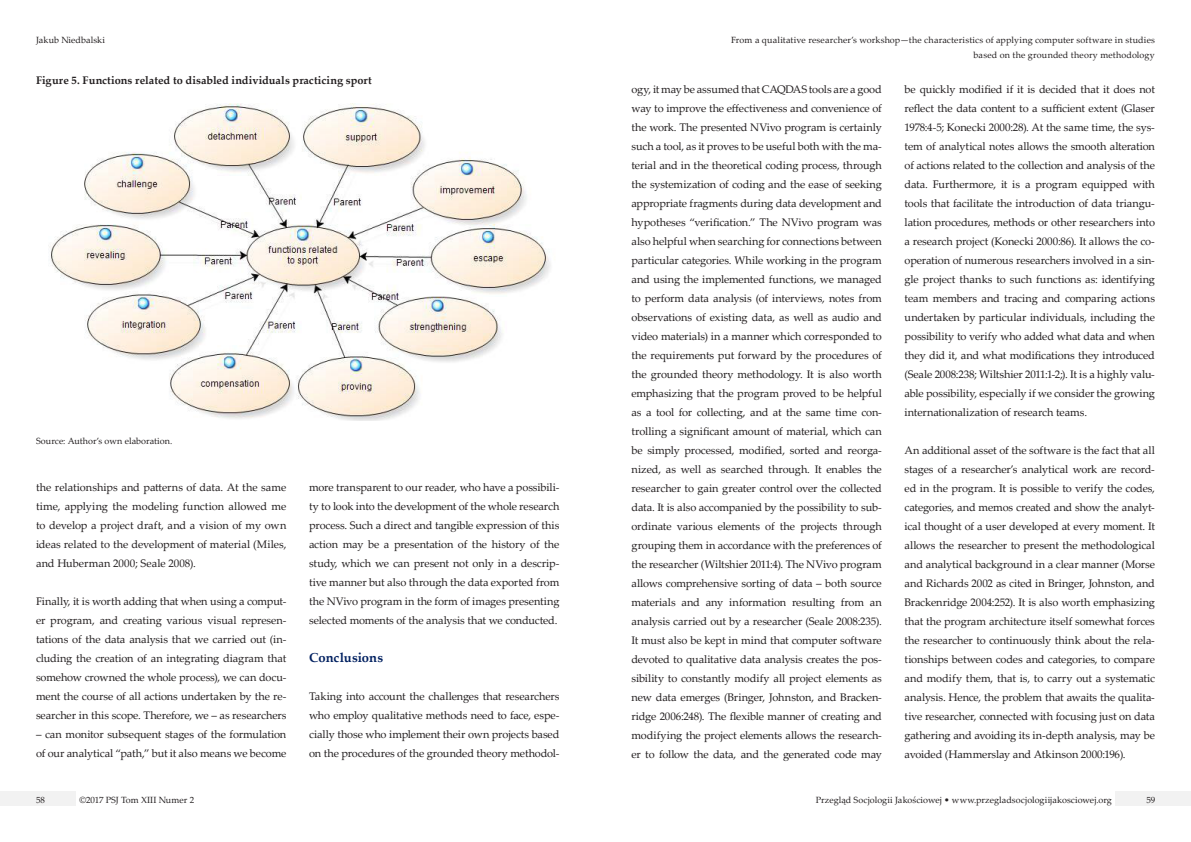
<style>
.page{position:relative;width:1191px;height:842px;background:#fff}
.page>*{position:absolute;margin:0;border:0;box-sizing:border-box;transform-origin:0 0}
.t1{font:700 13px "Palatino Linotype";color:#002060}
.t2{font:11px/19px "Palatino Linotype";letter-spacing:-.01em;color:#231f20;text-align:justify}
.t3{font:700 11px "Palatino Linotype";color:#231f20}
.t4{font:9px/15px "Palatino Linotype";letter-spacing:.01em;color:#231f20;text-align:right}
</style>
<div class="page">
<div style="left:1115px;top:791px;width:76px;height:15px;background:#f2f2f2"></div>
<div style="left:0;top:791px;width:76px;height:15px;background:#f2f2f2"></div>
<img style="left:48px;top:103px;width:503px;height:318px">
<p class="t4" style="left:36px;top:32px;width:71px">Jakub Niedbalski</p>
<p class="t3" style="left:36px;top:72px;width:337px">Figure 5. Functions related to disabled individuals practicing sport</p>
<p class="t4" style="left:36px;top:433px;width:138px">Source: Author’s own elaboration.</p>
<p class="t2" style="left:36px;top:477px;width:252px">the relationships and patterns of data. At the same time, applying the modeling function allowed me to develop a project draft, and a vision of my own ideas related to the development of material (Miles, and Huberman 2000; Seale 2008).</p>
<p class="t2" style="left:36px;top:591px;width:252px">Finally, it is worth adding that when using a comput&shy;er program, and creating various visual represen&shy;tations of the data analysis that we carried out (in&shy;cluding the creation of an integrating diagram that somehow crowned the whole process), we can docu&shy;ment the course of all actions undertaken by the re&shy;searcher in this scope. Therefore, we – as researchers</p>
<p class="t2" style="left:36px;top:724px;width:252px">– can monitor subsequent stages of the formulation of our analytical “path,” but it also means we become</p>
<p class="t2" style="left:309px;top:477px;width:252px">more transparent to our reader, who have a possibili&shy;ty to look into the development of the whole research process. Such a direct and tangible expression of this action may be a presentation of the history of the study, which we can present not only in a descrip&shy;tive manner but also through the data exported from the NVivo program in the form of images presenting selected moments of the analysis that we conducted.</p>
<p class="t1" style="left:309px;top:648px;width:76px">Conclusions</p>
<p class="t2" style="left:309px;top:686px;width:252px">Taking into account the challenges that researchers who employ qualitative methods need to face, espe&shy;cially those who implement their own projects based on the procedures of the grounded theory methodol-</p>
<p class="t4" style="left:731px;top:32px;width:425px">From a qualitative researcher’s workshop—the characteristics of applying computer software in studies based on the grounded theory methodology</p>
<p class="t2" style="left:631px;top:79px;width:252px">ogy, it may be assumed that CAQDAS tools are a good way to improve the effectiveness and convenience of the work. The presented NVivo program is certainly such a tool, as it proves to be useful both with the ma&shy;terial and in the theoretical coding process, through the systemization of coding and the ease of seeking appropriate fragments during data development and hypotheses “verification.” The NVivo program was also helpful when searching for connections between particular categories. While working in the program and using the implemented functions, we managed to perform data analysis (of interviews, notes from observations of existing data, as well as audio and video materials) in a manner which corresponded to the requirements put forward by the procedures of the grounded theory methodology. It is also worth emphasizing that the program proved to be helpful as a tool for collecting, and at the same time con&shy;trolling a significant amount of material, which can be simply processed, modified, sorted and reorga&shy;nized, as well as searched through. It enables the researcher to gain greater control over the collected data. It is also accompanied by the possibility to sub&shy;ordinate various elements of the projects through grouping them in accordance with the preferences of the researcher (Wiltshier 2011:4). The NVivo program allows comprehensive sorting of data – both source materials and any information resulting from an analysis carried out by a researcher (Seale 2008:235).<br>It must also be kept in mind that computer software devoted to qualitative data analysis creates the pos&shy;sibility to constantly modify all project elements as new data emerges (Bringer, Johnston, and Bracken&shy;ridge 2006:248). The flexible manner of creating and modifying the project elements allows the research&shy;er to follow the data, and the generated code may</p>
<p class="t2" style="left:904px;top:79px;width:252px">be quickly modified if it is decided that it does not reflect the data content to a sufficient extent (Glaser 1978:4-5; Konecki 2000:28). At the same time, the sys&shy;tem of analytical notes allows the smooth alteration of actions related to the collection and analysis of the data. Furthermore, it is a program equipped with tools that facilitate the introduction of data triangu&shy;lation procedures, methods or other researchers into a research project (Konecki 2000:86). It allows the co&shy;operation of numerous researchers involved in a sin&shy;gle project thanks to such functions as: identifying team members and tracing and comparing actions undertaken by particular individuals, including the possibility to verify who added what data and when they did it, and what modifications they introduced (Seale 2008:238; Wiltshier 2011:1-2;). It is a highly valu&shy;able possibility, especially if we consider the growing internationalization of research teams.</p>
<p class="t2" style="left:904px;top:440px;width:252px">An additional asset of the software is the fact that all stages of a researcher’s analytical work are record&shy;ed in the program. It is possible to verify the codes, categories, and memos created and show the analyt&shy;ical thought of a user developed at every moment. It allows the researcher to present the methodological and analytical background in a clear manner (Morse and Richards 2002 as cited in Bringer, Johnston, and Brackenridge 2004:252). It is also worth emphasizing that the program architecture itself somewhat forces the researcher to continuously think about the rela&shy;tionships between codes and categories, to compare and modify them, that is, to carry out a systematic analysis. Hence, the problem that awaits the qualita&shy;tive researcher, connected with focusing just on data gathering and avoiding its in-depth analysis, may be avoided (Hammerslay and Atkinson 2000:196).</p>
<p class="t4" style="left:36px;top:792px;width:10px">58</p>
<p class="t4" style="left:79px;top:792px;width:116px">©2017 PSJ Tom XIII Numer 2</p>
<p class="t4" style="left:815px;top:792px;width:298px">Przegląd Socjologii Jakościowej • www.przegladsocjologiijakosciowej.org</p>
<p class="t4" style="left:1146px;top:792px;width:10px">59</p>
</div>
